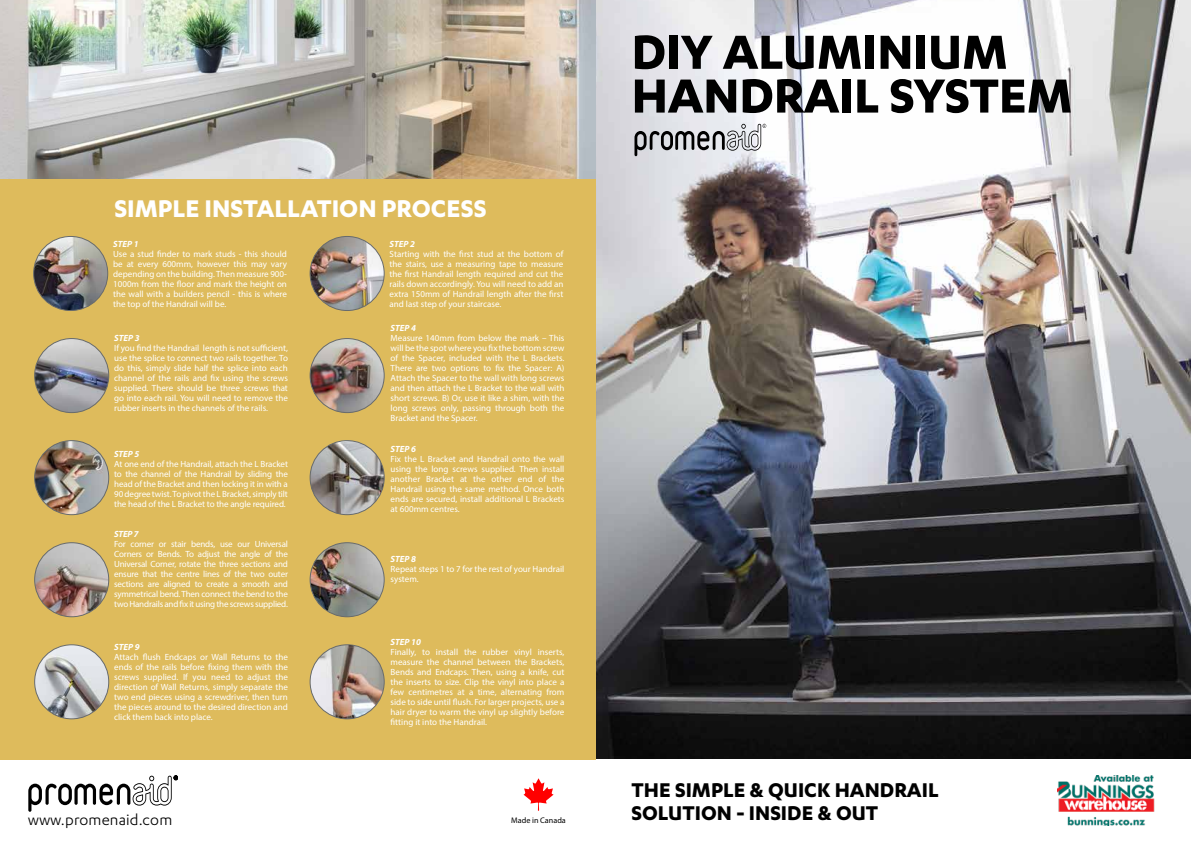
<style>
.page{position:relative;width:1191px;height:842px;background:#fff}
.page>*{position:absolute;margin:0;border:0;box-sizing:border-box;transform-origin:0 0}
.t1{font:700 55.6px/43.8px "Karbon";letter-spacing:-.005em;color:#000}
.t2{font:700 28px "Karbon";color:#fff}
.t3{font:700 23.1px "Karbon";color:#000}
.t4{font:17px "Karbon";letter-spacing:.01em;color:#000}
.t5{font:9px/10px "Myriad Pro";color:#fff;text-align:justify}
.t6{font:italic 700 9px "Myriad Pro";color:#fff}
.t7{font:8.1px "Myriad Pro";color:#000}
</style>
<div class="page">
<img style="left:595px;top:0;width:596px;height:759px">
<svg style="left:634px;top:124px;width:132px;height:32px;background:#b1b2b6"></svg>
<img style="left:0;top:0;width:595px;height:179px">
<svg style="left:523px;top:778px;width:30px;height:33px"></svg>
<img style="left:1057px;top:775px;width:98px;height:51px">
<svg style="left:28px;top:775px;width:149px;height:37px"></svg>
<div style="left:0;top:179px;width:595px;height:580px;background:#debb5c"></div>
<img style="left:34px;top:236px;width:74px;height:74px;border-radius:37px">
<div style="left:33px;top:236px;width:75px;height:75px;border:1px solid #686b6c;border-radius:50%"></div>
<img style="left:310px;top:236px;width:74px;height:74px;border-radius:37px">
<div style="left:310px;top:236px;width:75px;height:75px;border:1px solid #686b6c;border-radius:50%"></div>
<img style="left:35px;top:339px;width:74px;height:74px;border-radius:37px">
<div style="left:34px;top:338px;width:75px;height:75px;border:1px solid #686b6c;border-radius:50%"></div>
<img style="left:310px;top:339px;width:74px;height:74px;border-radius:37px">
<div style="left:310px;top:338px;width:75px;height:75px;border:1px solid #686b6c;border-radius:50%"></div>
<img style="left:35px;top:441px;width:74px;height:74px;border-radius:37px">
<div style="left:34px;top:440px;width:75px;height:75px;border:1px solid #686b6c;border-radius:50%"></div>
<img style="left:310px;top:441px;width:74px;height:74px;border-radius:37px">
<div style="left:310px;top:440px;width:75px;height:75px;border:1px solid #686b6c;border-radius:50%"></div>
<img style="left:35px;top:543px;width:74px;height:74px;border-radius:37px">
<div style="left:34px;top:542px;width:75px;height:75px;border:1px solid #686b6c;border-radius:50%"></div>
<img style="left:310px;top:543px;width:74px;height:74px;border-radius:37px">
<div style="left:310px;top:542px;width:75px;height:75px;border:1px solid #686b6c;border-radius:50%"></div>
<img style="left:35px;top:645px;width:74px;height:74px;border-radius:37px">
<div style="left:34px;top:644px;width:75px;height:75px;border:1px solid #686b6c;border-radius:50%"></div>
<img style="left:310px;top:645px;width:74px;height:74px;border-radius:37px">
<div style="left:310px;top:644px;width:75px;height:75px;border:1px solid #686b6c;border-radius:50%"></div>
<h2 class="t2" style="left:114px;top:192px;width:374px">SIMPLE INSTALLATION PROCESS</h2>
<p class="t6" style="left:113px;top:238px;width:27px">STEP 1</p>
<p class="t5" style="left:113px;top:249px;width:175px">Use a stud finder to mark studs - this should be at every 600mm, however this may vary depending on the building. Then measure 900- 1000m from the floor and mark the height on the wall with a builders pencil - this is where the top of the Handrail will be.</p>
<p class="t6" style="left:389px;top:238px;width:27px">STEP 2</p>
<p class="t5" style="left:389px;top:249px;width:175px">Starting with the first stud at the bottom of the stairs, use a measuring tape to measure the first Handrail length required and cut the rails down accordingly. You will need to add an extra 150mm of Handrail length after the first and last step of your staircase.</p>
<p class="t6" style="left:114px;top:332px;width:27px">STEP 3</p>
<p class="t5" style="left:114px;top:343px;width:175px">If you find the Handrail length is not sufficient, use the splice to connect two rails together. To do this, simply slide half the splice into each channel of the rails and fix using the screws supplied. There should be three screws that go into each rail. You will need to remove the rubber inserts in the channels of the rails.</p>
<p class="t6" style="left:114px;top:448px;width:27px">STEP 5</p>
<p class="t5" style="left:114px;top:459px;width:175px">At one end of the Handrail, attach the L Bracket to the channel of the Handrail by sliding the head of the Bracket and then locking it in with a 90 degree twist. To pivot the L Bracket, simply tilt the head of the L Bracket to the angle required.</p>
<p class="t6" style="left:114px;top:528px;width:26px">STEP 7</p>
<p class="t5" style="left:114px;top:539px;width:175px">For corner or stair bends, use our Universal Corners or Bends. To adjust the angle of the Universal Corner, rotate the three sections and ensure that the centre lines of the two outer sections are aligned to create a smooth and symmetrical bend. Then connect the bend to the two Handrails and fix it using the screws supplied.</p>
<p class="t6" style="left:114px;top:641px;width:27px">STEP 9</p>
<p class="t5" style="left:114px;top:652px;width:175px">Attach flush Endcaps or Wall Returns to the ends of the rails before fixing them with the screws supplied. If you need to adjust the direction of Wall Returns, simply separate the two end pieces using a screwdriver, then turn the pieces around to the desired direction and click them back into place.</p>
<p class="t6" style="left:390px;top:322px;width:27px">STEP 4</p>
<p class="t5" style="left:390px;top:333px;width:175px">Measure 140mm from below the mark – This will be the spot where you fix the bottom screw of the Spacer, included with the L Brackets.<br>There are two options to fix the Spacer: A)<br>Attach the Spacer to the wall with long screws and then attach the L Bracket to the wall with short screws. B) Or, use it like a shim, with the long screws only, passing through both the Bracket and the Spacer.</p>
<p class="t6" style="left:390px;top:443px;width:27px">STEP 6</p>
<p class="t5" style="left:390px;top:454px;width:175px">Fix the L Bracket and Handrail onto the wall using the long screws supplied. Then install another Bracket at the other end of the Handrail using the same method. Once both ends are secured, install additional L Brackets at 600mm centres.</p>
<p class="t6" style="left:390px;top:553px;width:27px">STEP 8</p>
<p class="t5" style="left:390px;top:564px;width:175px">Repeat steps 1 to 7 for the rest of your Handrail system.</p>
<p class="t6" style="left:390px;top:636px;width:32px">STEP 10</p>
<p class="t5" style="left:390px;top:647px;width:175px">Finally, to install the rubber vinyl inserts, measure the channel between the Brackets, Bends and Endcaps. Then, using a knife, cut the inserts to size. Clip the vinyl into place a few centimetres at a time, alternating from side to side until flush. For larger projects, use a hair dryer to warm the vinyl up slightly before fitting it into the Handrail.</p>
<h1 class="t1" style="left:631px;top:28px;width:442px">DIY ALUMINIUM<br>HANDRAIL SYSTEM</h1>
<h3 class="t3" style="left:631px;top:776px;width:308px">THE SIMPLE &amp; QUICK HANDRAIL</h3>
<h3 class="t4" style="left:28px;top:811px;width:145px">www.promenaid.com</h3>
<p class="t7" style="left:511px;top:815px;width:56px">Made in Canada</p>
<h3 class="t3" style="left:631px;top:800px;width:248px">SOLUTION - INSIDE &amp; OUT</h3>
</div>
